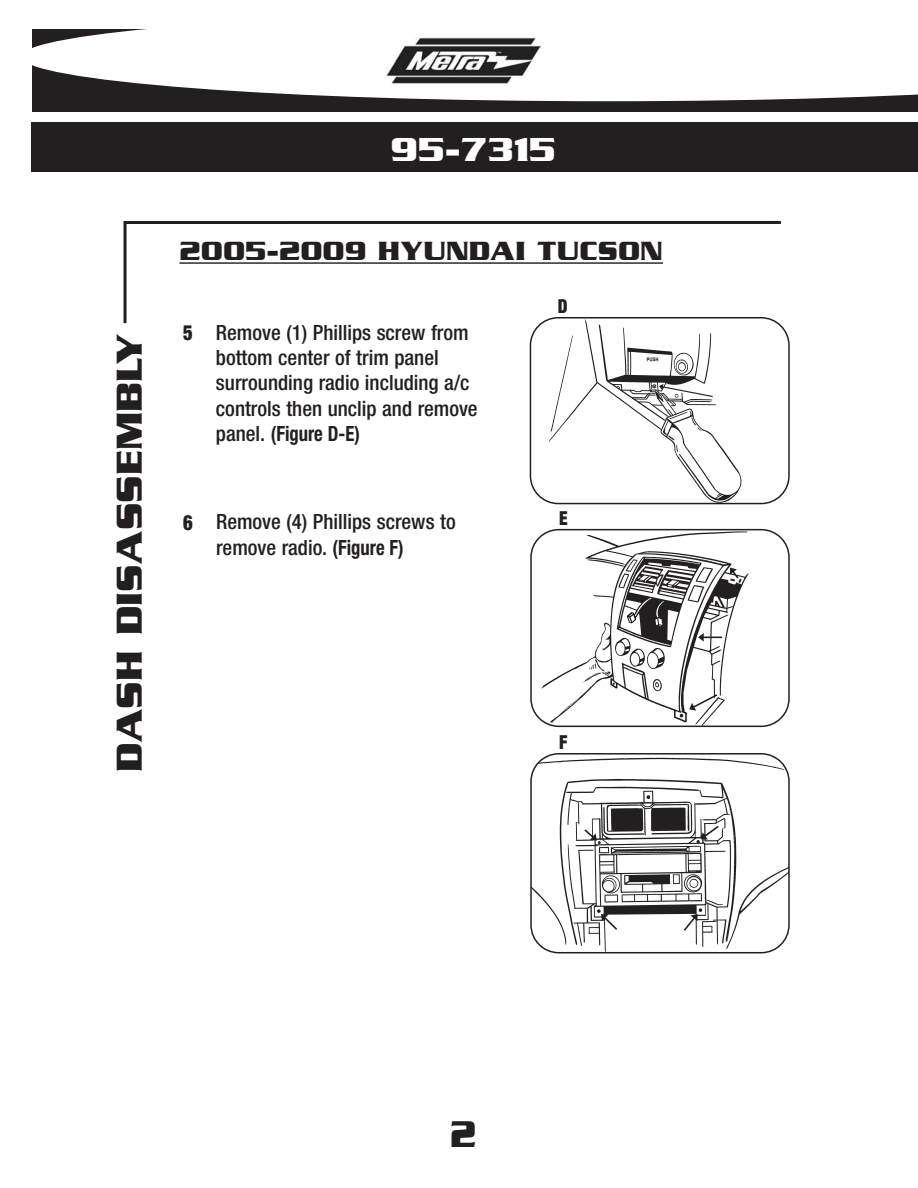
<style>
.page{position:relative;width:918px;height:1188px;background:#fff}
.page>*{position:absolute;margin:0;border:0;box-sizing:border-box;transform-origin:0 0}
.t1{font:700 40.2px "Serpentine ICG";color:#231f20;scale:.87 1}
.t2{font:700 39px "Serpentine ICG";color:#231f20}
.t3{font:700 36px "Serpentine ICG";color:#fff}
.t4{font:700 28.5px "Serpentine ICG";color:#231f20}
.t5{font:500 condensed 21px/25.2px "Helvetica Neue";color:#231f20}
.t6{font:900 condensed 21px "Helvetica Neue";color:#231f20;scale:.89 1}
.t7{font:900 condensed 19.35px "Helvetica Neue";color:#231f20;scale:.89 1}
.s1{font-weight:700}
</style>
<div class="page">
<div style="left:32px;top:29px;width:886px;height:83px;background:#231f20"></div>
<svg style="left:32px;top:29px;width:886px;height:72px;background:#e3e3e3"></svg>
<div style="left:32px;top:123px;width:886px;height:49px;background:#231f20"></div>
<svg style="left:123px;top:221px;width:658px;height:103px"></svg>
<div style="left:371px;top:27px;width:189px;height:59px;background:#fff"></div>
<img style="left:387px;top:38px;width:154px;height:45px">
<hr style="left:179px;top:262px;width:311px;height:2px;background:#231f20">
<hr style="left:490px;top:262px;width:173px;height:2px;background:#231f20">
<svg style="left:530px;top:317px;width:260px;height:187px"></svg>
<svg style="left:530px;top:529px;width:260px;height:198px"></svg>
<svg style="left:530px;top:753px;width:260px;height:200px"></svg>
<h2 class="t2" style="left:106px;top:772px;width:441px;rotate:-90deg">DASH DISASSEMBLY</h2>
<h3 class="t3" style="left:390px;top:128px;width:167px">95-7315</h3>
<h3 class="t4" style="left:179px;top:234px;width:485px">2005-2009 HYUNDAI TUCSON</h3>
<p class="t6" style="left:183px;top:325px;width:12px">5</p>
<p class="t5" style="left:216px;top:322px;width:263px">Remove (1) Phillips screw from bottom center of trim panel surrounding radio including a/c controls then unclip and remove panel. <span class="s1">(Figure D-E)</span></p>
<p class="t7" style="left:558px;top:299px;width:13px">D</p>
<p class="t6" style="left:183px;top:515px;width:12px">6</p>
<p class="t5" style="left:216px;top:511px;width:241px">Remove (4) Phillips screws to</p>
<p class="t7" style="left:559px;top:511px;width:11px">E</p>
<p class="t5" style="left:216px;top:536px;width:189px">remove radio. <span class="s1">(Figure F)</span></p>
<p class="t7" style="left:559px;top:735px;width:11px">F</p>
<h1 class="t1" style="left:450px;top:1110px;width:32px">2</h1>
</div>
